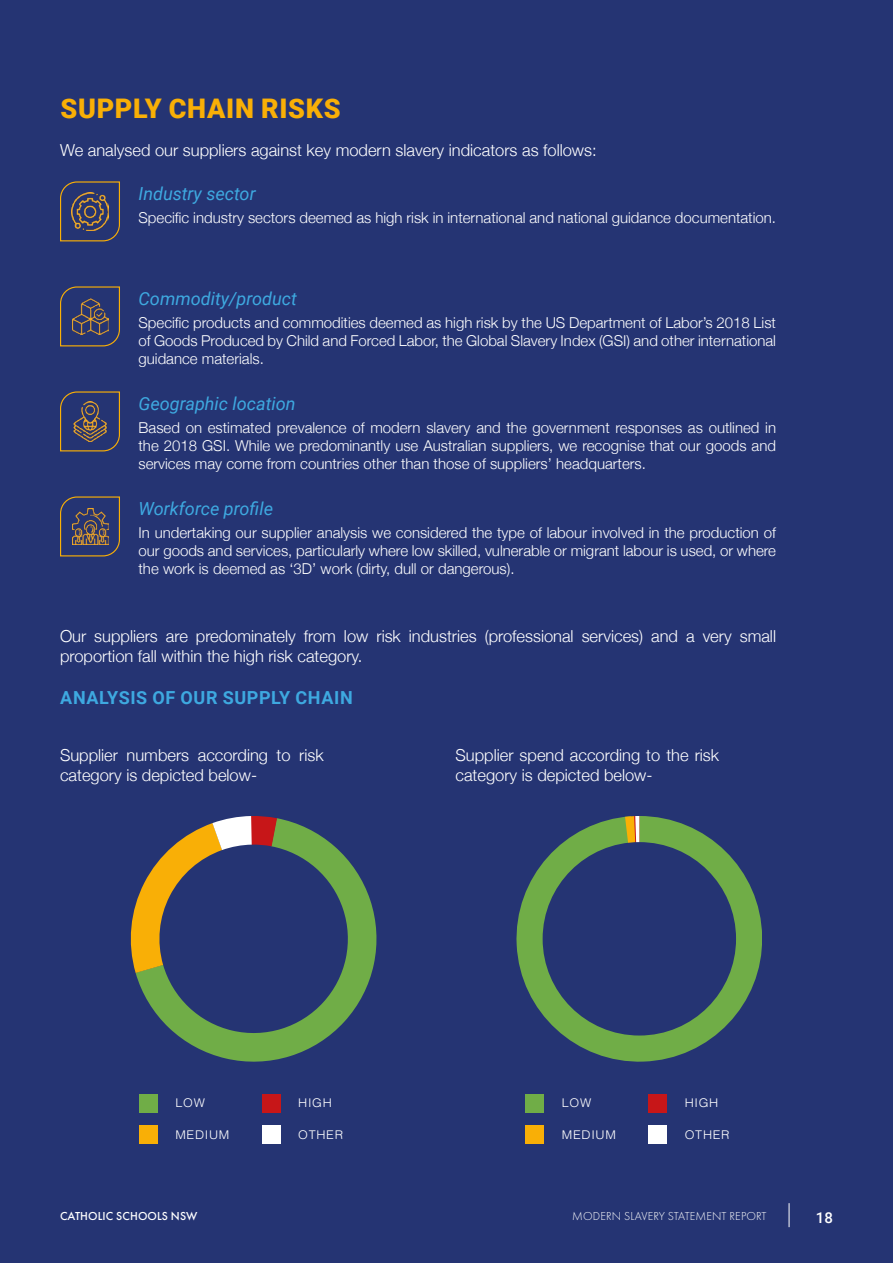
<style>
.page{position:relative;width:893px;height:1263px;background:#253473}
.page>*{position:absolute;margin:0;border:0;box-sizing:border-box;transform-origin:0 0}
.t1{font:900 27px "Roboto";letter-spacing:.025em;color:#f9af06}
.t2{font:italic 18px "Roboto";color:#3ea9e0}
.t3{font:700 18px "Roboto";letter-spacing:.035em;color:#3ea9e0}
.t4{font:300 16.5px/19.8px "Helvetica Neue";color:#fff}
.t5{font:300 15px/18px "Helvetica Neue";color:#fff;text-align:justify}
.t6{font:500 15px "Roboto";color:#fff}
.t7{font:300 12px "Helvetica";letter-spacing:.055em;color:#fff;scale:1.05 1}
.t8{font:300 12px "Futura PT";letter-spacing:.01em;color:#fff}
.t9{font:500 12px "Futura PT";letter-spacing:.01em;color:#fff}
</style>
<div class="page">
<svg style="left:60px;top:181px;width:60px;height:61px"></svg>
<svg style="left:60px;top:286px;width:60px;height:61px"></svg>
<svg style="left:60px;top:391px;width:60px;height:61px"></svg>
<svg style="left:60px;top:496px;width:60px;height:61px"></svg>
<img style="left:70px;top:401px;width:40px;height:41px">
<img style="left:72px;top:298px;width:36px;height:36px">
<img style="left:72px;top:508px;width:36px;height:36px">
<img style="left:71px;top:193px;width:38px;height:37px">
<div style="left:139px;top:1094px;width:18px;height:18px;background:#70ad47"></div>
<div style="left:139px;top:1126px;width:18px;height:18px;background:#f9af06"></div>
<div style="left:262px;top:1094px;width:18px;height:18px;background:#c71618"></div>
<div style="left:262px;top:1126px;width:18px;height:18px;background:#fff"></div>
<div style="left:526px;top:1094px;width:18px;height:18px;background:#70ad47"></div>
<div style="left:526px;top:1126px;width:18px;height:18px;background:#f9af06"></div>
<div style="left:649px;top:1094px;width:18px;height:18px;background:#c71618"></div>
<div style="left:649px;top:1126px;width:18px;height:18px;background:#fff"></div>
<svg style="left:136px;top:818px;width:240px;height:244px"></svg>
<svg style="left:131px;top:816px;width:146px;height:157px"></svg>
<svg style="left:516px;top:816px;width:246px;height:246px;fill:#70ad47"></svg>
<svg style="left:625px;top:816px;width:14px;height:27px"></svg>
<div style="left:543px;top:842px;width:193px;height:193px;background:#253473;border-radius:50%"></div>
<svg style="left:789px;top:1203px;width:1px;height:24px"></svg>
<h1 class="t1" style="left:60px;top:90px;width:282px">SUPPLY CHAIN RISKS</h1>
<p class="t4" style="left:60px;top:139px;width:538px">We analysed our suppliers against key modern slavery indicators as follows:</p>
<p class="t2" style="left:139px;top:181px;width:119px">Industry sector</p>
<p class="t5" style="left:139px;top:207px;width:639px">Specific industry sectors deemed as high risk in international and national guidance documentation.</p>
<p class="t2" style="left:139px;top:286px;width:160px">Commodity/product</p>
<p class="t5" style="left:139px;top:312px;width:639px">Specific products and commodities deemed as high risk by the US Department of Labor’s 2018 List of Goods Produced by Child and Forced Labor, the Global Slavery Index (GSI) and other international guidance materials.</p>
<p class="t2" style="left:139px;top:391px;width:159px">Geographic location</p>
<p class="t5" style="left:139px;top:417px;width:639px">Based on estimated prevalence of modern slavery and the government responses as outlined in the 2018 GSI. While we predominantly use Australian suppliers, we recognise that our goods and services may come from countries other than those of suppliers’ headquarters.</p>
<p class="t2" style="left:139px;top:496px;width:136px">Workforce profile</p>
<p class="t5" style="left:139px;top:522px;width:639px">In undertaking our supplier analysis we considered the type of labour involved in the production of our goods and services, particularly where low skilled, vulnerable or migrant labour is used, or where the work is deemed as ‘3D’ work (dirty, dull or dangerous).</p>
<p class="t4" style="left:60px;top:625px;width:718px">Our suppliers are predominately from low risk industries (professional services) and a very small proportion fall within the high risk category.</p>
<p class="t3" style="left:60px;top:685px;width:294px">ANALYSIS OF OUR SUPPLY CHAIN</p>
<p class="t4" style="left:60px;top:744px;width:265px">Supplier numbers according to risk category is depicted below-</p>
<p class="t4" style="left:455px;top:744px;width:265px">Supplier spend according to the risk category is depicted below-</p>
<p class="t7" style="left:175px;top:1093px;width:30px">LOW</p>
<p class="t7" style="left:175px;top:1125px;width:53px">MEDIUM</p>
<p class="t7" style="left:298px;top:1093px;width:34px">HIGH</p>
<p class="t7" style="left:298px;top:1125px;width:44px">OTHER</p>
<p class="t7" style="left:562px;top:1093px;width:30px">LOW</p>
<p class="t7" style="left:562px;top:1125px;width:53px">MEDIUM</p>
<p class="t7" style="left:685px;top:1093px;width:34px">HIGH</p>
<p class="t7" style="left:685px;top:1125px;width:44px">OTHER</p>
<p class="t9" style="left:60px;top:1208px;width:139px">CATHOLIC SCHOOLS NSW</p>
<p class="t8" style="left:572px;top:1209px;width:196px">MODERN SLAVERY STATEMENT REPORT</p>
<p class="t6" style="left:816px;top:1207px;width:19px">18</p>
</div>
